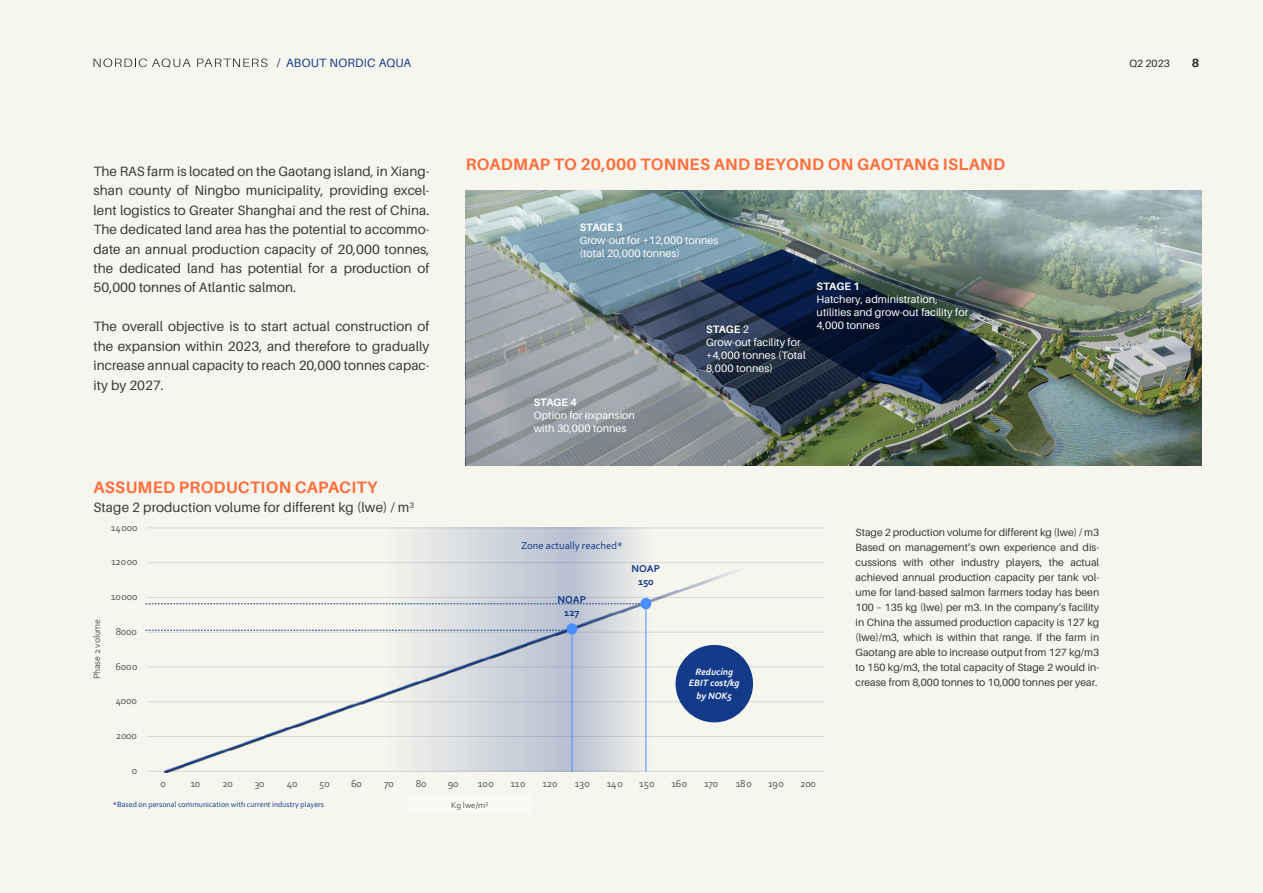
<style>
.page{position:relative;width:1263px;height:893px;background:#f6f5ee}
.page>*{position:absolute;margin:0;border:0;box-sizing:border-box;transform-origin:0 0}
.t1{font:700 16.5px "Aileron";letter-spacing:.02em;color:#ff6e3b}
.t2{font:13.5px/19.5px "Aileron";letter-spacing:.005em;color:#36393a;text-align:justify}
.t3{font:12px "Aileron";letter-spacing:.02em;color:#123b87}
.t4{font:700 12px "Aileron";color:#282827}
.t5{font:10.8px/12.9px "Aileron";letter-spacing:.005em;color:#fff}
.t6{font:700 10.8px "Aileron";letter-spacing:-.005em;color:#fff}
.t7{font:10.5px/15px "Aileron";color:#36393a;text-align:justify}
.t8{font:10.5px "Corbel";letter-spacing:-.015em;color:#595959}
.t9{font:10.5px "Corbel";color:#133a88}
.t10{font:700 10.5px/13.2px "Corbel";letter-spacing:-.005em;color:#133a88;text-align:center}
.t11{font:10.5px "Aileron";color:#282827}
.t12{font:italic 700 9.75px/11.9px "Corbel";color:#fff;text-align:center}
.t13{font:9.75px "Corbel";letter-spacing:-.02em;color:#5c5c5c}
.t14{font:8.85px "Corbel";color:#595959}
.t15{font:7.95px "Corbel";color:#133a88}
.s1{font-weight:700}
</style>
<div class="page">
<img style="left:466px;top:191px;width:735px;height:274px">
<svg style="left:866px;top:249px;width:130px;height:155px"></svg>
<img style="left:501px;top:193px;width:365px;height:242px">
<svg style="left:466px;top:242px;width:301px;height:223px"></svg>
<hr style="left:147px;top:736px;width:677px;height:1px;background:#d9d9d9">
<hr style="left:147px;top:701px;width:677px;height:1px;background:#d9d9d9">
<hr style="left:147px;top:667px;width:677px;height:1px;background:#d9d9d9">
<hr style="left:147px;top:632px;width:677px;height:1px;background:#d9d9d9">
<hr style="left:147px;top:597px;width:677px;height:1px;background:#d9d9d9">
<hr style="left:147px;top:562px;width:677px;height:1px;background:#d9d9d9">
<hr style="left:147px;top:528px;width:677px;height:1px;background:#d9d9d9">
<hr style="left:147px;top:771px;width:677px;height:1px;background:#d9d9d9">
<img style="left:385px;top:527px;width:265px;height:18px">
<img style="left:165px;top:545px;width:644px;height:227px">
<hr style="left:572px;top:624px;width:1px;height:147px;background:#498eff">
<div style="left:407px;top:796px;width:125px;height:17px;background:#fbf9f4"></div>
<hr style="left:646px;top:609px;width:1px;height:163px;background:#498eff">
<svg style="left:146px;top:604px;width:494px;height:1px"></svg>
<div style="left:640px;top:598px;width:11px;height:11px;background:#498eff;border-radius:50%"></div>
<svg style="left:146px;top:630px;width:420px;height:1px"></svg>
<div style="left:566px;top:623px;width:11px;height:11px;background:#498eff;border-radius:50%"></div>
<div style="left:675px;top:645px;width:78px;height:77px;background:#133a88;border-radius:50%"></div>
<svg style="left:94px;top:59px;width:97px;height:9px"></svg>
<svg style="left:197px;top:59px;width:70px;height:8px"></svg>
<p class="t3" style="left:277px;top:56px;width:136px">/ ABOUT NORDIC AQUA</p>
<p class="t11" style="left:1129px;top:57px;width:42px">Q2 2023</p>
<p class="t4" style="left:1192px;top:57px;width:9px">8</p>
<p class="t2" style="left:94px;top:161px;width:337px">The RAS farm is located on the Gaotang island, in Xiang&shy;shan county of Ningbo municipality, providing excel&shy;lent logistics to Greater Shanghai and the rest of China.<br>The dedicated land area has the potential to accommo&shy;date an annual production capacity of 20,000 tonnes, the dedicated land has potential for a production of 50,000 tonnes of Atlantic salmon.</p>
<p class="t2" style="left:94px;top:317px;width:337px">The overall objective is to start actual construction of the expansion within 2023, and therefore to gradually increase annual capacity to reach 20,000 tonnes capac&shy;ity by 2027.</p>
<p class="t1" style="left:94px;top:478px;width:285px">ASSUMED PRODUCTION CAPACITY</p>
<p class="t2" style="left:94px;top:498px;width:322px">Stage 2 production volume for different kg (lwe) / m<sup>3</sup></p>
<p class="t8" style="left:111px;top:520px;width:28px">14000</p>
<p class="t8" style="left:111px;top:555px;width:28px">12000</p>
<p class="t13" style="left:91px;top:679px;width:62px;rotate:-90deg">Phase 2 volume</p>
<p class="t8" style="left:111px;top:590px;width:28px">10000</p>
<p class="t8" style="left:116px;top:625px;width:23px">8000</p>
<p class="t8" style="left:116px;top:660px;width:24px">6000</p>
<p class="t8" style="left:116px;top:694px;width:23px">4000</p>
<p class="t8" style="left:116px;top:729px;width:23px">2000</p>
<p class="t8" style="left:132px;top:764px;width:7px">0</p>
<p class="t1" style="left:466px;top:155px;width:541px">ROADMAP TO 20,000 TONNES AND BEYOND ON GAOTANG ISLAND</p>
<p class="t6" style="left:580px;top:221px;width:45px">STAGE 3</p>
<p class="t5" style="left:580px;top:234px;width:140px">Grow-out for +12,000 tonnes (total 20,000 tonnes)</p>
<p class="t6" style="left:534px;top:397px;width:45px">STAGE 4</p>
<p class="t5" style="left:534px;top:409px;width:103px">Option for expansion with 30,000 tonnes</p>
<p class="t5" style="left:706px;top:323px;width:101px"><span class="s1">STAGE</span> 2<br>Grow-out facility for +4,000 tonnes (Total<br>8,000 tonnes)</p>
<p class="t6" style="left:817px;top:280px;width:45px">STAGE 1</p>
<p class="t5" style="left:817px;top:293px;width:153px">Hatchery, administration, utilities and grow-out facility for<br>4,000 tonnes</p>
<p class="t9" style="left:521px;top:539px;width:103px">Zone actually reached*</p>
<p class="t10" style="left:557px;top:592px;width:30px">NOAP<br>127</p>
<p class="t10" style="left:631px;top:562px;width:30px">NOAP<br>150</p>
<p class="t12" style="left:689px;top:665px;width:52px">Reducing<br>EBIT cost/kg by NOK5</p>
<p class="t7" style="left:855px;top:525px;width:245px">Stage 2 production volume for different kg (lwe) / m3<br>Based on management’s own experience and dis&shy;cussions with other industry players, the actual achieved annual production capacity per tank vol&shy;ume for land-based salmon farmers today has been 100 – 135 kg (lwe) per m3. In the company’s facility in China the assumed production capacity is 127 kg (lwe)/m3, which is within that range. If the farm in Gaotang are able to increase output from 127 kg/m3 to 150 kg/m3, the total capacity of Stage 2 would in&shy;crease from 8,000 tonnes to 10,000 tonnes per year.</p>
<p class="t8" style="left:161px;top:777px;width:7px">0</p>
<p class="t8" style="left:190px;top:777px;width:11px">10</p>
<p class="t8" style="left:222px;top:777px;width:12px">20</p>
<p class="t8" style="left:255px;top:777px;width:11px">30</p>
<p class="t8" style="left:287px;top:777px;width:12px">40</p>
<p class="t8" style="left:319px;top:777px;width:12px">50</p>
<p class="t8" style="left:351px;top:777px;width:12px">60</p>
<p class="t8" style="left:384px;top:777px;width:11px">70</p>
<p class="t8" style="left:416px;top:777px;width:12px">80</p>
<p class="t8" style="left:448px;top:777px;width:12px">90</p>
<p class="t8" style="left:478px;top:777px;width:17px">100</p>
<p class="t8" style="left:510px;top:777px;width:17px">110</p>
<p class="t8" style="left:542px;top:777px;width:17px">120</p>
<p class="t8" style="left:575px;top:777px;width:17px">130</p>
<p class="t8" style="left:607px;top:777px;width:17px">140</p>
<p class="t8" style="left:639px;top:777px;width:17px">150</p>
<p class="t8" style="left:671px;top:777px;width:17px">160</p>
<p class="t8" style="left:704px;top:777px;width:16px">170</p>
<p class="t8" style="left:736px;top:777px;width:17px">180</p>
<p class="t8" style="left:768px;top:777px;width:17px">190</p>
<p class="t8" style="left:800px;top:777px;width:17px">200</p>
<p class="t8" style="left:453px;top:798px;width:47px">Kg lwe/m3</p>
<p class="t15" style="left:113px;top:799px;width:213px">*Based on personal communication with current industry players</p>
<p class="t14" style="left:451px;top:799px;width:38px">Kg lwe/m<sup>3</sup></p>
</div>
